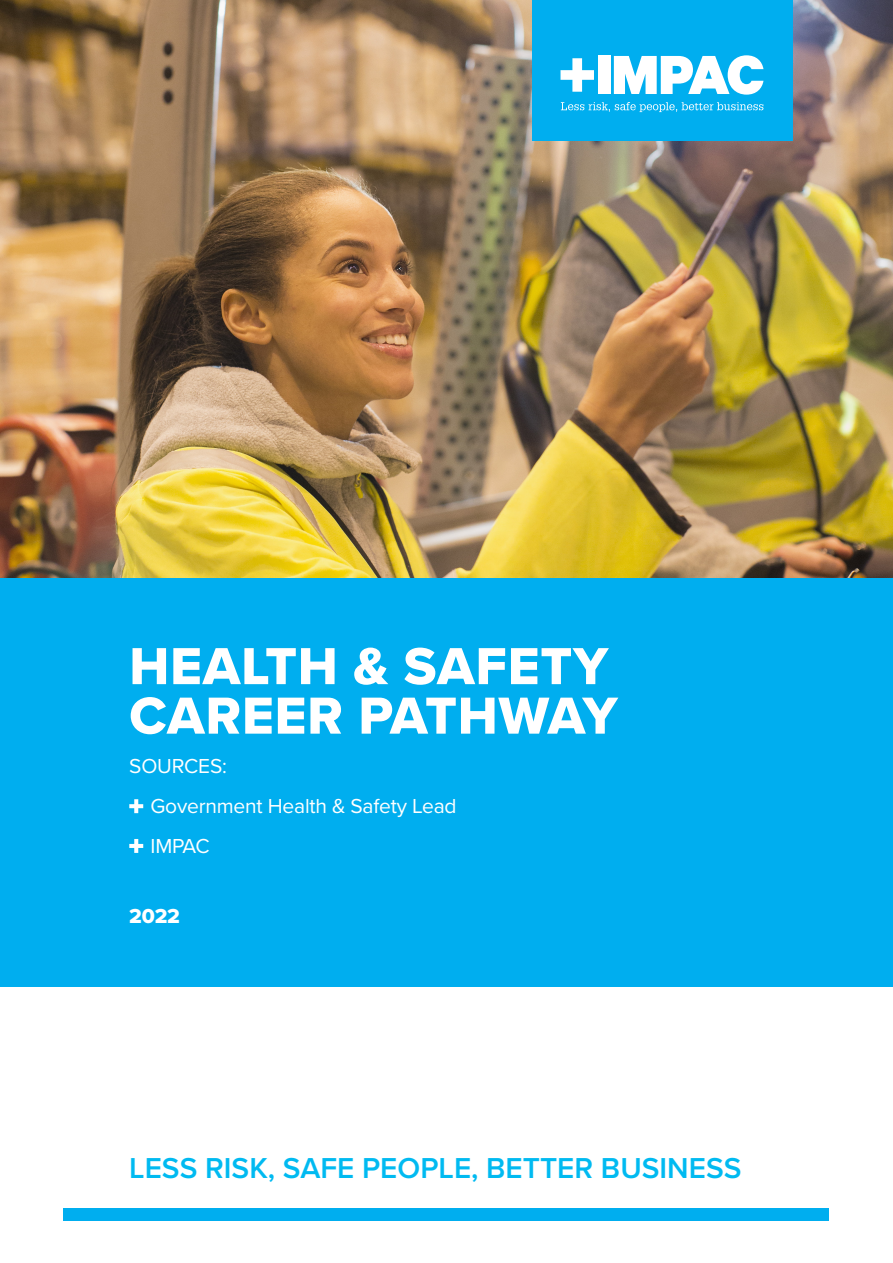
<style>
.page{position:relative;width:893px;height:1263px;background:#fff}
.page>*{position:absolute;margin:0;border:0;box-sizing:border-box;transform-origin:0 0}
.t1{font:54px/49.5px "Proxima Nova Extrabld";letter-spacing:.015em;color:#fff}
.Header_2{font:600 29.85px "Proxima Nova";color:#00baf1}
.t2{font:21px "Proxima Nova";letter-spacing:-.01em;color:#fff}
.t3{font:21px "Proxima Nova Extrabld";color:#fff}
</style>
<div class="page">
<img style="left:0;top:0;width:893px;height:578px">
<div style="left:0;top:578px;width:893px;height:408px;background:#00aeef"></div>
<svg style="left:129px;top:799px;width:14px;height:14px"></svg>
<svg style="left:129px;top:839px;width:14px;height:14px"></svg>
<div style="left:531px;top:0;width:261px;height:141px;background:#00aeef"></div>
<svg style="left:560px;top:58px;width:34px;height:34px"></svg>
<div style="left:598px;top:56px;width:12px;height:38px;background:#fff"></div>
<svg style="left:614px;top:55px;width:149px;height:40px"></svg>
<svg style="left:561px;top:102px;width:202px;height:10px"></svg>
<div style="left:64px;top:1208px;width:765px;height:12px;background:#00aeef"></div>
<p class="t1" style="left:129px;top:641px;width:490px">HEALTH &amp; SAFETY<br>CAREER PATHWAY</p>
<p class="t2" style="left:129px;top:751px;width:99px">SOURCES:</p>
<p class="t2" style="left:151px;top:790px;width:308px">Government Health &amp; Safety Lead</p>
<p class="t2" style="left:151px;top:830px;width:61px">IMPAC</p>
<p class="t3" style="left:129px;top:900px;width:52px">2022</p>
<p class="Header_2" style="left:129px;top:1146px;width:614px">LESS RISK, SAFE PEOPLE, BETTER BUSINESS</p>
</div>
